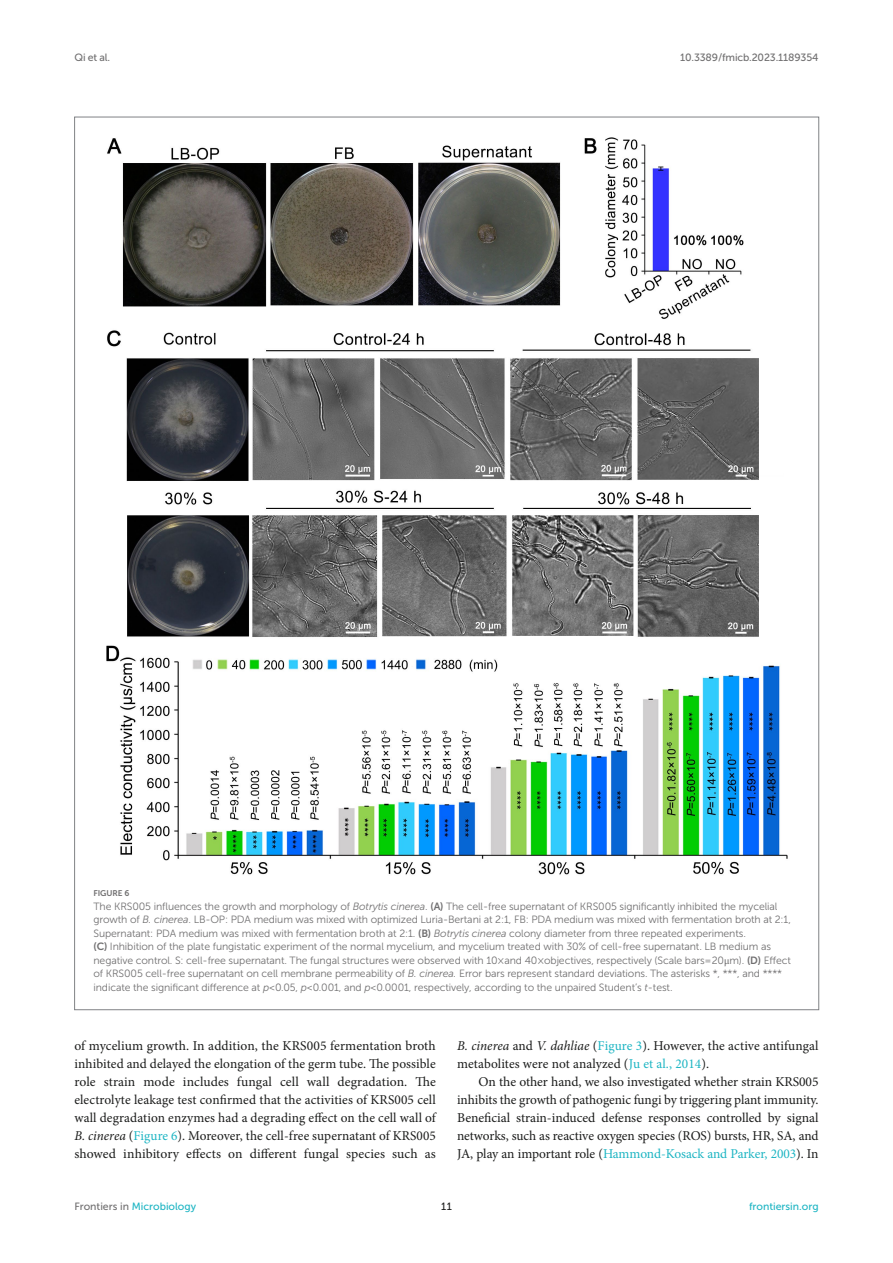
<style>
.page{position:relative;width:893px;height:1263px;background:#fff}
.page>*{position:absolute;margin:0;border:0;box-sizing:border-box;transform-origin:0 0}
.TEXT{font:13.5px/18px "Minion Pro";color:#1b1c1b;text-align:justify}
.FIG_LEG{font:10.5px/13.5px "Museo Sans 300";letter-spacing:-.01em;color:#706f70}
.t1{font:10.5px "Museo Sans 500";color:#1db5c3}
.t2{font:10.5px "Museo Sans 500";letter-spacing:-.015em;color:#706f70}
.t3{font:10.5px "Museo Sans 500";color:#1b1c1b}
.FIG_HD{font:8.25px "Museo Sans 700";letter-spacing:-.01em;color:#706f70}
.s1{font-style:italic}
.s2{font-family:"Museo Sans 700"}
.s3{font-family:"STIX General"}
.s4{color:#1db5c3}
.s5{color:#706f70}
</style>
<div class="page">
<img style="left:106px;top:137px;width:682px;height:738px">
<p class="t2" style="left:74px;top:51px;width:37px">Qi et al.</p>
<p class="t2" style="left:680px;top:51px;width:140px">10.3389/fmicb.2023.1189354</p>
<p class="FIG_HD" style="left:94px;top:889px;width:37px">FIGURE 6</p>
<p class="FIG_LEG" style="left:94px;top:899px;width:699px">The KRS005 influences the growth and morphology of <span class="s1">Botrytis cinerea</span>. <span class="s2">(A)</span> The cell-free supernatant of KRS005 significantly inhibited the mycelial growth of <span class="s1">B. cinerea</span>. LB-OP: PDA medium was mixed with optimized Luria-Bertani at 2:1, FB: PDA medium was mixed with fermentation broth at 2:1, Supernatant: PDA medium was mixed with fermentation broth at 2:1. <span class="s2">(B)</span> <span class="s1">Botrytis cinerea</span> colony diameter from three repeated experiments.<br><span class="s2">(C)</span> Inhibition of the plate fungistatic experiment of the normal mycelium, and mycelium treated with 30% of cell-free supernatant. LB medium as negative control. S: cell-free supernatant. The fungal structures were observed with 10 × and 40 × objectives, respectively (Scale bars = 20 <span class="s3">μ</span>m). <span class="s2">(D)</span> Effect of KRS005 cell-free supernatant on cell membrane permeability of <span class="s1">B. cinerea.</span> Error bars represent standard deviations. The asterisks *, ***, and **** indicate the significant difference at <span class="s1">p</span> &lt; 0.05, <span class="s1">p</span> &lt; 0.001, and <span class="s1">p</span> &lt; 0.0001, respectively, according to the unpaired Student’s <span class="s1">t</span>-test.</p>
<p class="TEXT" style="left:74px;top:1037px;width:363px">of mycelium growth. In addition, the KRS005 fermentation broth inhibited and delayed the elongation of the germ tube. The possible role strain mode includes fungal cell wall degradation. The electrolyte leakage test confirmed that the activities of KRS005 cell wall degradation enzymes had a degrading effect on the cell wall of <span class="s1">B. cinerea</span> (<span class="s4">Figure 6</span>). Moreover, the cell-free supernatant of KRS005 showed inhibitory effects on different fungal species such as</p>
<p class="TEXT" style="left:457px;top:1037px;width:363px"><span class="s1">B. cinerea</span> and <span class="s1">V. dahliae</span> (<span class="s4">Figure 3</span>). However, the active antifungal metabolites were not analyzed (<span class="s4">Ju et al., 2014</span>).</p>
<p class="TEXT" style="left:457px;top:1073px;width:363px;text-indent:21px">On the other hand, we also investigated whether strain KRS005 inhibits the growth of pathogenic fungi by triggering plant immunity.<br>Beneficial strain-induced defense responses controlled by signal networks, such as reactive oxygen species (ROS) bursts, HR, SA, and JA, play an important role (<span class="s4">Hammond-Kosack and Parker, 2003</span>). In</p>
<p class="t1" style="left:74px;top:1200px;width:123px"><span class="s5">Frontiers in</span> Microbiology</p>
<p class="t3" style="left:441px;top:1200px;width:12px">11</p>
<p class="t1" style="left:749px;top:1200px;width:71px">frontiersin.org</p>
</div>
